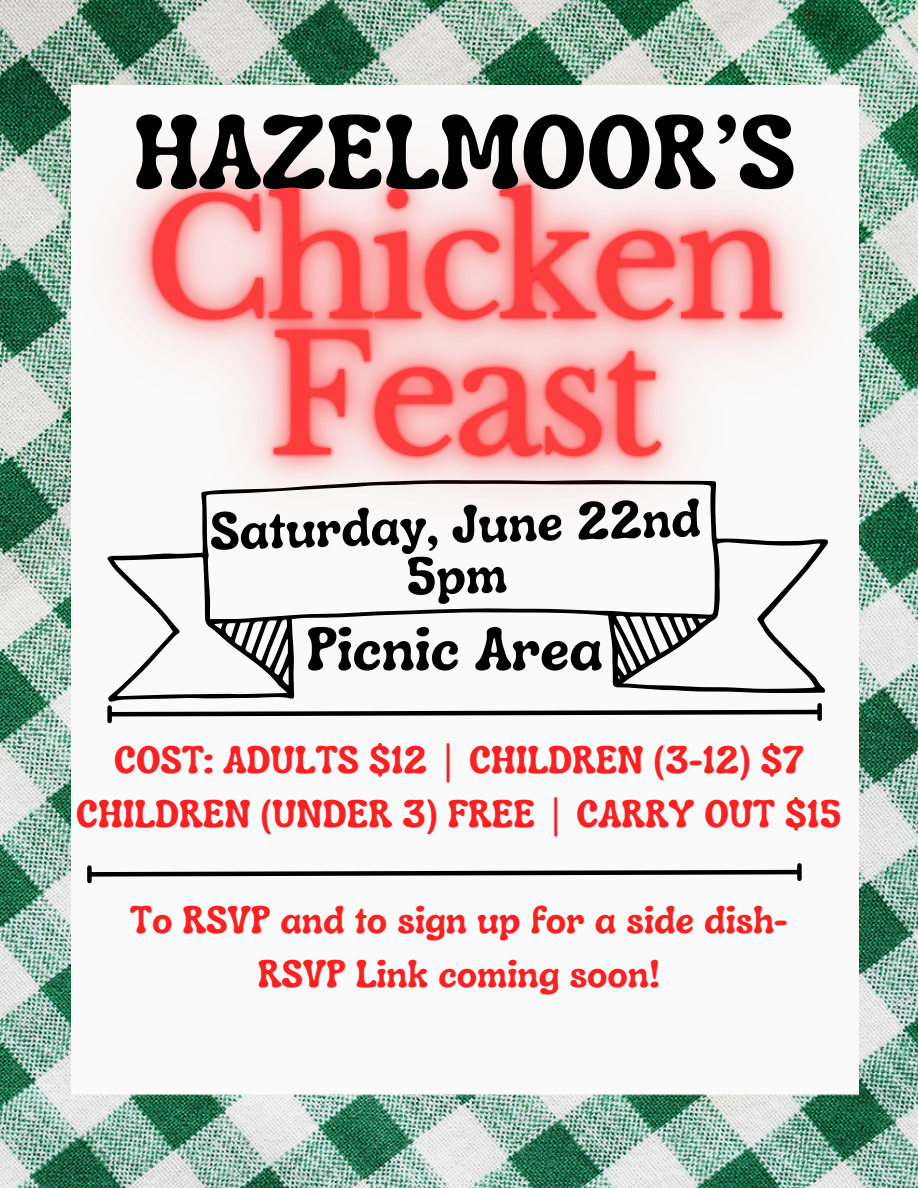
<style>
.page{position:relative;width:918px;height:1188px;background:#fff}
.page>*{position:absolute;margin:0;border:0;box-sizing:border-box;transform-origin:0 0}
.t1{font:700 104.4px "Luckybones";color:#000}
.t2{font:700 60.9px "Luckybones";color:#000}
.t3{font:700 53.4px/50.7px "Luckybones";color:#000;text-align:center}
.t4{font:700 39px/54px "Luckybones";color:#f92121;text-align:center}
.s1{font-family:"Noto Sans";font-weight:400}
</style>
<div class="page">
<img style="left:0;top:0;width:918px;height:1188px">
<img style="left:71px;top:643px;width:788px;height:453px">
<svg style="left:107px;top:643px;width:721px;height:59px"></svg>
<img style="left:0;top:19px;width:918px;height:624px">
<svg style="left:106px;top:708px;width:717px;height:11px"></svg>
<div style="left:107px;top:708px;width:5px;height:13px;background:#000"></div>
<div style="left:817px;top:705px;width:5px;height:14px;background:#000"></div>
<svg style="left:86px;top:868px;width:717px;height:11px"></svg>
<div style="left:87px;top:868px;width:5px;height:13px;background:#000"></div>
<div style="left:797px;top:865px;width:5px;height:14px;background:#000"></div>
<h2 class="t1" style="left:133px;top:84px;width:664px">HAZELMOOR’S</h2>
<p class="t3" style="left:209px;top:506px;width:492px;rotate:-2deg">Saturday, June 22nd<br>5pm</p>
<h4 class="t2" style="left:306px;top:609px;width:298px">Picnic Area</h4>
<h3 class="t4" style="left:76px;top:732px;width:767px">COST: ADULTS $12 <span class="s1">|</span> CHILDREN (3-12) $7<br>CHILDREN (UNDER 3) FREE <span class="s1">|</span> CARRY OUT $15</h3>
<h5 class="t4" style="left:130px;top:892px;width:659px">To RSVP and to sign up for a side dish-</h5>
<p class="t4" style="left:258px;top:946px;width:404px">RSVP Link coming soon!</p>
</div>
